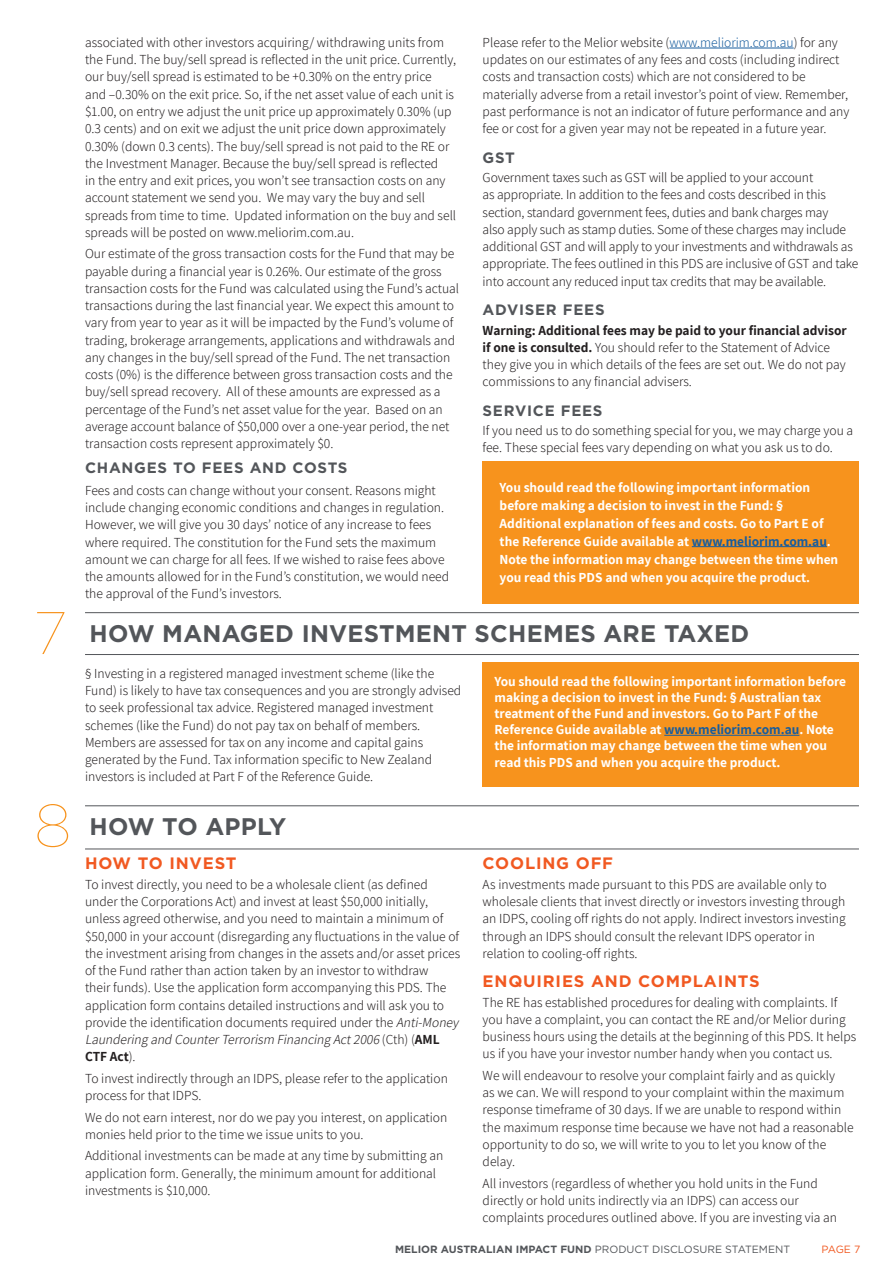
<style>
.page{position:relative;width:893px;height:1263px;background:#fff}
.page>*{position:absolute;margin:0;border:0;box-sizing:border-box;transform-origin:0 0}
.t1{font:100 60px "Gotham";color:#f7931d}
.t2{font:700 24px "Gotham";letter-spacing:.01em;color:#53565a}
.Heading_2{font:700 16.5px "Gotham";letter-spacing:.05em;color:#f15921}
.Heading_3{font:700 15px "Gotham";letter-spacing:.05em;color:#53565a}
.Text{font:700 15px "Gotham";letter-spacing:.05em;color:#53565a}
.Text-2{font:300 13.5px/17.2px "Assistant";color:#231f20}
.Text_BOLD{font:700 13.5px/18px "Assistant";color:#fff}
.t3{font:700 10.5px "Gotham";color:#53565a}
.t4{font:10.5px "Gotham";color:#f15921}
.s1{color:#175d9e}
.s2{font-weight:700}
.s3{font-style:italic}
.s4{font-weight:400}
</style>
<div class="page">
<div style="left:483px;top:662px;width:376px;height:125px;background:#f7931d"></div>
<hr style="left:85px;top:612px;width:774px;height:1px;background:#53565a">
<hr style="left:85px;top:654px;width:774px;height:1px;background:#53565a">
<hr style="left:85px;top:805px;width:774px;height:1px;background:#53565a">
<hr style="left:85px;top:849px;width:774px;height:1px;background:#53565a">
<hr style="left:669px;top:48px;width:125px;height:1px;background:#175d9e">
<div style="left:483px;top:461px;width:376px;height:143px;background:#f7931d"></div>
<hr style="left:692px;top:546px;width:135px;height:1px;background:#175d9e">
<hr style="left:664px;top:735px;width:135px;height:1px;background:#175d9e">
<p class="t1" style="left:34px;top:596px;width:33px">7</p>
<p class="t1" style="left:34px;top:788px;width:39px">8</p>
<p class="Text-2" style="left:85px;top:33px;width:373px">associated with other investors acquiring/ withdrawing units from the Fund. The buy/sell spread is reflected in the unit price. Currently, our buy/sell spread is estimated to be +0.30% on the entry price and –0.30% on the exit price. So, if the net asset value of each unit is $1.00, on entry we adjust the unit price up approximately 0.30% (up 0.3 cents) and on exit we adjust the unit price down approximately 0.30% (down 0.3 cents). The buy/sell spread is not paid to the RE or the Investment Manager. Because the buy/sell spread is reflected<br>in the entry and exit prices, you won’t see transaction costs on any account statement we send you. We may vary the buy and sell spreads from time to time. Updated information on the buy and sell spreads will be posted on www.meliorim.com.au.</p>
<p class="Text-2" style="left:85px;top:244px;width:376px">Our estimate of the gross transaction costs for the Fund that may be payable during a financial year is 0.26%. Our estimate of the gross transaction costs for the Fund was calculated using the Fund’s actual transactions during the last financial year. We expect this amount to vary from year to year as it will be impacted by the Fund’s volume of trading, brokerage arrangements, applications and withdrawals and any changes in the buy/sell spread of the Fund. The net transaction costs (0%) is the difference between gross transaction costs and the buy/sell spread recovery. All of these amounts are expressed as a percentage of the Fund’s net asset value for the year. Based on an average account balance of $50,000 over a one-year period, the net transaction costs represent approximately $0.</p>
<p class="Text" style="left:85px;top:458px;width:264px">CHANGES TO FEES AND COSTS</p>
<p class="Text-2" style="left:85px;top:481px;width:366px">Fees and costs can change without your consent. Reasons might include changing economic conditions and changes in regulation.<br>However, we will give you 30 days’ notice of any increase to fees where required. The constitution for the Fund sets the maximum amount we can charge for all fees. If we wished to raise fees above the amounts allowed for in the Fund’s constitution, we would need the approval of the Fund’s investors.</p>
<p class="Text-2" style="left:483px;top:33px;width:368px">Please refer to the Melior website (<span class="s1">www.meliorim.com.au</span>) for any updates on our estimates of any fees and costs (including indirect costs and transaction costs) which are not considered to be materially adverse from a retail investor’s point of view. Remember, past performance is not an indicator of future performance and any fee or cost for a given year may not be repeated in a future year.</p>
<p class="Heading_3" style="left:483px;top:147px;width:34px">GST</p>
<p class="Text-2" style="left:483px;top:168px;width:377px">Government taxes such as GST will be applied to your account<br>as appropriate. In addition to the fees and costs described in this section, standard government fees, duties and bank charges may<br>also apply such as stamp duties. Some of these charges may include additional GST and will apply to your investments and withdrawals as appropriate. The fees outlined in this PDS are inclusive of GST and take into account any reduced input tax credits that may be available.</p>
<p class="Heading_3" style="left:483px;top:300px;width:123px">ADVISER FEES</p>
<p class="Text-2" style="left:483px;top:321px;width:366px"><span class="s2">Warning: Additional fees may be paid to your financial advisor if one is consulted.</span> You should refer to the Statement of Advice they give you in which details of the fees are set out. We do not pay commissions to any financial advisers.</p>
<p class="Heading_3" style="left:483px;top:400px;width:121px">SERVICE FEES</p>
<p class="Text-2" style="left:483px;top:421px;width:372px">If you need us to do something special for you, we may charge you a fee. These special fees vary depending on what you ask us to do.</p>
<p class="Text_BOLD" style="left:500px;top:478px;width:340px">You should read the following important information before making a decision to invest in the Fund: § Additional explanation of fees and costs. Go to Part E of the Reference Guide available at <span class="s1">www.meliorim.com.au</span>.<br>Note the information may change between the time when you read this PDS and when you acquire the product.</p>
<p class="t2" style="left:90px;top:618px;width:661px">HOW MANAGED INVESTMENT SCHEMES ARE TAXED</p>
<p class="Text-2" style="left:85px;top:664px;width:378px">§ Investing in a registered managed investment scheme (like the Fund) is likely to have tax consequences and you are strongly advised to seek professional tax advice. Registered managed investment schemes (like the Fund) do not pay tax on behalf of members.<br>Members are assessed for tax on any income and capital gains generated by the Fund. Tax information specific to New Zealand investors is included at Part F of the Reference Guide.</p>
<p class="t2" style="left:90px;top:810px;width:198px">HOW TO APPLY</p>
<p class="Heading_2" style="left:85px;top:852px;width:153px">HOW TO INVEST</p>
<p class="Text-2" style="left:85px;top:875px;width:378px">To invest directly, you need to be a wholesale client (as defined under the Corporations Act) and invest at least $50,000 initially, unless agreed otherwise, and you need to maintain a minimum of $50,000 in your account (disregarding any fluctuations in the value of the investment arising from changes in the assets and/or asset prices of the Fund rather than action taken by an investor to withdraw<br>their funds). Use the application form accompanying this PDS. The application form contains detailed instructions and will ask you to provide the identification documents required under the <span class="s3">Anti-Money Laundering and Counter Terrorism Financing Act 2006</span> ( Ct h ) (<span class="s2">A M L CTF Act</span>).</p>
<p class="Text-2" style="left:85px;top:1069px;width:364px">To invest indirectly through an IDPS, please refer to the application process for that IDPS.</p>
<p class="Text-2" style="left:85px;top:1108px;width:364px">We do not earn interest, nor do we pay you interest, on application monies held prior to the time we issue units to you.</p>
<p class="Text-2" style="left:85px;top:1146px;width:360px">Additional investments can be made at any time by submitting an application form. Generally, the minimum amount for additional investments is $10,000.</p>
<p class="Text_BOLD" style="left:494px;top:672px;width:353px;line-height:16.2px">You should read the following important information before making a decision to invest in the Fund: § Australian tax treatment of the Fund and investors. Go to Part F of the Reference Guide available at <span class="s1">www.meliorim.com.au</span>. Note the information may change between the time when you read this PDS and when you acquire the product.</p>
<p class="Heading_2" style="left:483px;top:852px;width:132px">COOLING OFF</p>
<p class="Text-2" style="left:483px;top:875px;width:364px">As investments made pursuant to this PDS are available only to wholesale clients that invest directly or investors investing through an IDPS, cooling off rights do not apply. Indirect investors investing through an IDPS should consult the relevant IDPS operator in relation to cooling-off rights.</p>
<p class="Heading_2" style="left:483px;top:970px;width:279px">ENQUIRIES AND COMPLAINTS</p>
<p class="Text-2" style="left:483px;top:993px;width:375px">The RE has established procedures for dealing with complaints. If you have a complaint, you can contact the RE and/or Melior during business hours using the details at the beginning of this PDS. It helps us if you have your investor number handy when you contact us.</p>
<p class="Text-2" style="left:483px;top:1066px;width:372px">We will endeavour to resolve your complaint fairly and as quickly<br>as we can. We will respond to your complaint within the maximum response timeframe of 30 days. If we are unable to respond within the maximum response time because we have not had a reasonable opportunity to do so, we will write to you to let you know of the delay.</p>
<p class="Text-2" style="left:483px;top:1174px;width:356px">All investors (regardless of whether you hold units in the Fund directly or hold units indirectly via an IDPS) can access our complaints procedures outlined above. If you are investing via an</p>
<p class="t3" style="left:395px;top:1242px;width:396px">MELIOR AUSTRALIAN IMPACT FUND <span class="s4">PRODUCT DISCLOSURE STATEMENT</span></p>
<p class="t4" style="left:821px;top:1243px;width:40px">PAGE 7</p>
</div>
